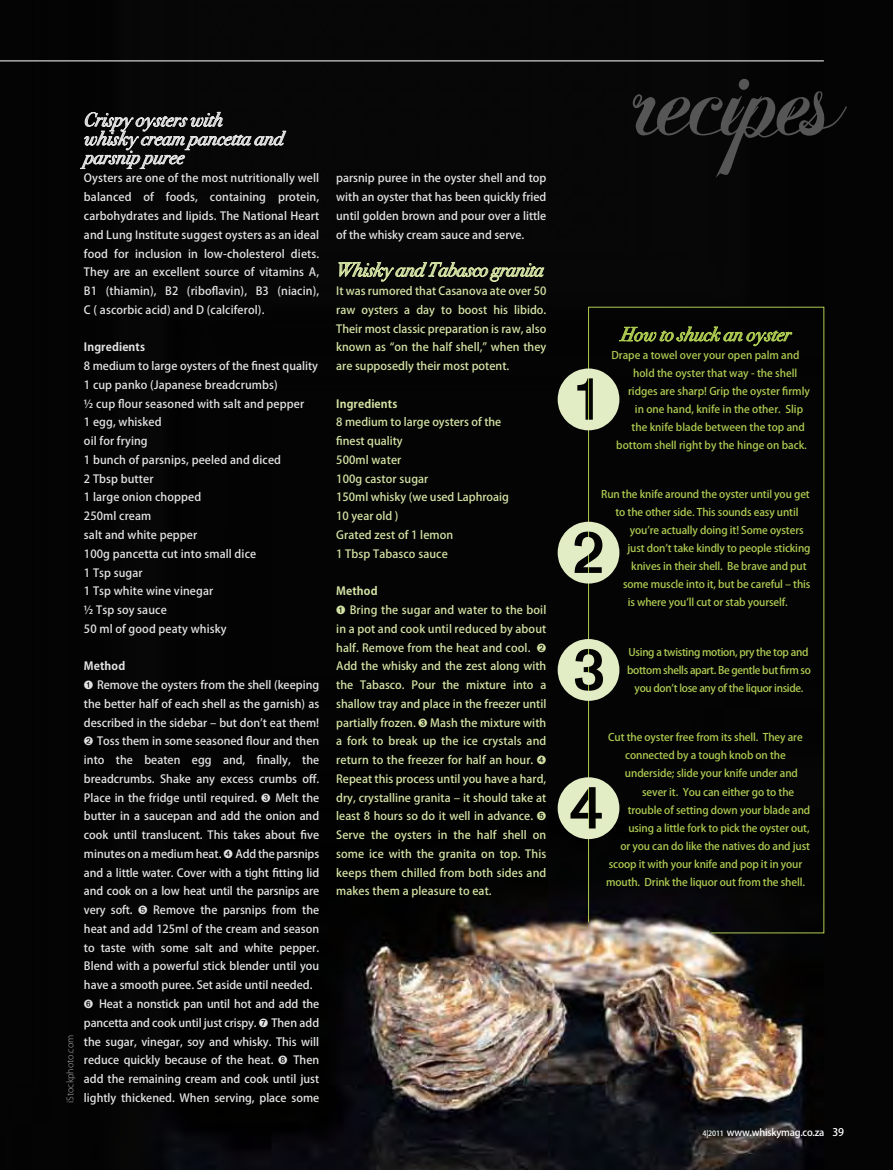
<style>
.page{position:relative;width:893px;height:1170px;background:#fff}
.page>*{position:absolute;margin:0;border:0;box-sizing:border-box;transform-origin:0 0}
.t1{font:121.8px "Chopin Script";letter-spacing:-.07em;color:#565656}
.t2{font:19.5px/18.8px "Bodoni Svty Two OSITCTT Book It";color:#e3e3e3}
.t3{font:19.5px "Bodoni Svty Two OSITCTT Book It";letter-spacing:-.01em;color:#d4e3a5}
.t4{font:19.5px "Bodoni Svty Two OSITCTT Book It";color:#aecc52}
.t5{font:500 11.25px/18.8px "Koz Go Pro";color:#e3e3e3;text-align:justify}
.t6{font:500 11.25px/18.8px "Koz Go Pro";letter-spacing:.01em;color:#d4e3a5}
.t7{font:500 10.5px "Koz Go Pro";letter-spacing:-.01em;color:#aecc52}
.t8{font:500 10.5px/18px "Koz Go Pro";letter-spacing:-.03em;color:#aecc52;text-align:center}
.t9{font:500 9.75px "Koz Go Pro";letter-spacing:-.02em;color:#fff}
.t10{font:300 9px "Koz Go Pro";color:#9c9d9d}
.s1{font-weight:700}
.s2{font-size:7.2px}
.s3{font-size:10.5px}
</style>
<div class="page">
<img style="left:0;top:0;width:893px;height:1169px">
<svg style="left:80px;top:109px;width:206px;height:60px;background:#313131"></svg>
<svg style="left:338px;top:234px;width:207px;height:48px;background:#1f211a"></svg>
<hr style="left:0;top:60px;width:824px;height:1px;background:#fff">
<div style="left:588px;top:306px;width:237px;height:627px;background:#040404"></div>
<svg style="left:558px;top:368px;width:61px;height:62px;background:#a0a88b"></svg>
<svg style="left:558px;top:639px;width:61px;height:61px;background:#92997f"></svg>
<svg style="left:558px;top:521px;width:61px;height:62px;background:#90977d"></svg>
<svg style="left:558px;top:777px;width:61px;height:62px;background:#92987f"></svg>
<svg style="left:619px;top:324px;width:174px;height:22px;background:#2a3115"></svg>
<p class="t2" style="left:84px;top:110px;width:201px">Crispy oysters with<br>whisky cream pancetta and parsnip puree</p>
<p class="t5" style="left:84px;top:169px;width:237px">Oysters are one of the most nutritionally well balanced of foods, containing protein, carbohydrates and lipids. The National Heart and Lung Institute suggest oysters as an ideal food for inclusion in low-cholesterol diets.<br>They are an excellent source of vitamins A, B1 (thiamin), B2 (riboflavin), B3 (niacin), C ( ascorbic acid) and D (calciferol).</p>
<p class="t5" style="left:84px;top:338px;width:236px;text-align:left"><span class="s1">Ingredients<br></span>8 medium to large oysters of the finest quality<br>1 cup panko (Japanese breadcrumbs)<br>½ cup flour seasoned with salt and pepper<br>1 egg, whisked<br>oil for frying<br>1 bunch of parsnips, peeled and diced<br>2 Tbsp butter<br>1 large onion chopped<br>250ml cream<br>salt and white pepper<br>100g pancetta cut into small dice<br>1 Tsp sugar<br>1 Tsp white wine vinegar<br>½ Tsp soy sauce<br>50 ml of good peaty whisky</p>
<p class="t5" style="left:84px;top:657px;width:237px;text-align:left"><span class="s1">Method<br></span>➊ Remove the oysters from the shell (keeping the better half of each shell as the garnish) as described in the sidebar – but don’t eat them!<br>➋ Toss them in some seasoned flour and then into the beaten egg and, finally, the breadcrumbs. Shake any excess crumbs off.<br>Place in the fridge until required. ➌ Melt the butter in a saucepan and add the onion and cook until translucent. This takes about five minutes on a medium heat. ➍ Add the parsnips and a little water. Cover with a tight fitting lid and cook on a low heat until the parsnips are very soft. ➎ Remove the parsnips from the heat and add 125ml of the cream and season to taste with some salt and white pepper.<br>Blend with a powerful stick blender until you have a smooth puree. Set aside until needed.<br>➏ Heat a nonstick pan until hot and add the pancetta and cook until just crispy. ➐ Then add the sugar, vinegar, soy and whisky. This will reduce quickly because of the heat. ➑ Then add the remaining cream and cook until just lightly thickened. When serving, place some</p>
<p class="t10" style="left:64px;top:1102px;width:70px;rotate:-90deg">iStockphoto.com</p>
<p class="t5" style="left:336px;top:169px;width:212px">parsnip puree in the oyster shell and top with an oyster that has been quickly fried until golden brown and pour over a little of the whisky cream sauce and serve.</p>
<p class="t3" style="left:336px;top:258px;width:209px">Whisky and Tabasco granita</p>
<p class="t6" style="left:336px;top:282px;width:212px;text-align:justify">It was rumored that Casanova ate over 50 raw oysters a day to boost his libido.<br>Their most classic preparation is raw, also known as “on the half shell,” when they are supposedly their most potent.</p>
<p class="t6" style="left:336px;top:394px;width:174px"><span class="s1">Ingredients<br></span>8 medium to large oysters of the finest quality<br>500ml water<br>100g castor sugar<br>150ml whisky (we used Laphroaig<br>10 year old )<br>Grated zest of 1 lemon<br>1 Tbsp Tabasco sauce</p>
<p class="t6" style="left:336px;top:582px;width:212px"><span class="s1">Method<br></span>➊ Bring the sugar and water to the boil in a pot and cook until reduced by about half. Remove from the heat and cool. ➋<br>Add the whisky and the zest along with the Tabasco. Pour the mixture into a shallow tray and place in the freezer until partially frozen. ➌ Mash the mixture with a fork to break up the ice crystals and return to the freezer for half an hour. ➍<br>Repeat this process until you have a hard, dry, crystalline granita – it should take at least 8 hours so do it well in advance. ➎<br>Serve the oysters in the half shell on some ice with the granita on top. This keeps them chilled from both sides and makes them a pleasure to eat.</p>
<p class="t1" style="left:637px;top:20px;width:211px">recipes</p>
<p class="t4" style="left:620px;top:322px;width:171px">How to shuck an oyster</p>
<p class="t7" style="left:611px;top:348px;width:190px">Drape a towel over your open palm and</p>
<p class="t7" style="left:633px;top:366px;width:166px">hold the oyster that way - the shell</p>
<p class="t7" style="left:628px;top:384px;width:183px">ridges are sharp! Grip the oyster firmly</p>
<p class="t7" style="left:635px;top:402px;width:170px">in one hand, knife in the other. Slip</p>
<p class="t7" style="left:631px;top:420px;width:175px">the knife blade between the top and</p>
<p class="t7" style="left:616px;top:438px;width:192px">bottom shell right by the hinge on back.</p>
<p class="t7" style="left:601px;top:487px;width:210px">Run the knife around the oyster until you get</p>
<p class="t7" style="left:615px;top:505px;width:184px">to the other side. This sounds easy until</p>
<p class="t7" style="left:630px;top:523px;width:175px">you’re actually doing it! Some oysters</p>
<p class="t7" style="left:627px;top:541px;width:185px">just don’t take kindly to people sticking</p>
<p class="t7" style="left:631px;top:559px;width:177px">knives in their shell. Be brave and put</p>
<p class="t7" style="left:623px;top:577px;width:189px">some muscle into it, but be careful – this</p>
<p class="t7" style="left:628px;top:595px;width:162px">is where you’ll cut or stab yourself.</p>
<p class="t8" style="left:627px;top:643px;width:185px">Using a twisting motion, pry the top and bottom shells apart. Be gentle but firm so you don’t lose any of the liquor inside.</p>
<p class="t7" style="left:608px;top:730px;width:196px">Cut the oyster free from its shell. They are</p>
<p class="t7" style="left:625px;top:748px;width:162px">connected by a tough knob on the</p>
<p class="t7" style="left:625px;top:766px;width:175px">underside; slide your knife under and</p>
<p class="t7" style="left:642px;top:784px;width:154px">sever it. You can either go to the</p>
<p class="t7" style="left:628px;top:802px;width:184px">trouble of setting down your blade and</p>
<p class="t7" style="left:628px;top:820px;width:183px">using a little fork to pick the oyster out,</p>
<p class="t7" style="left:620px;top:838px;width:191px">or you can do like the natives do and just</p>
<p class="t7" style="left:609px;top:856px;width:195px">scoop it with your knife and pop it in your</p>
<p class="t7" style="left:606px;top:874px;width:200px">mouth. Drink the liquor out from the shell.</p>
<p class="t9" style="left:702px;top:1126px;width:143px"><span class="s2">4|2011</span> www.whiskymag.co.za <span class="s3">39</span></p>
</div>
